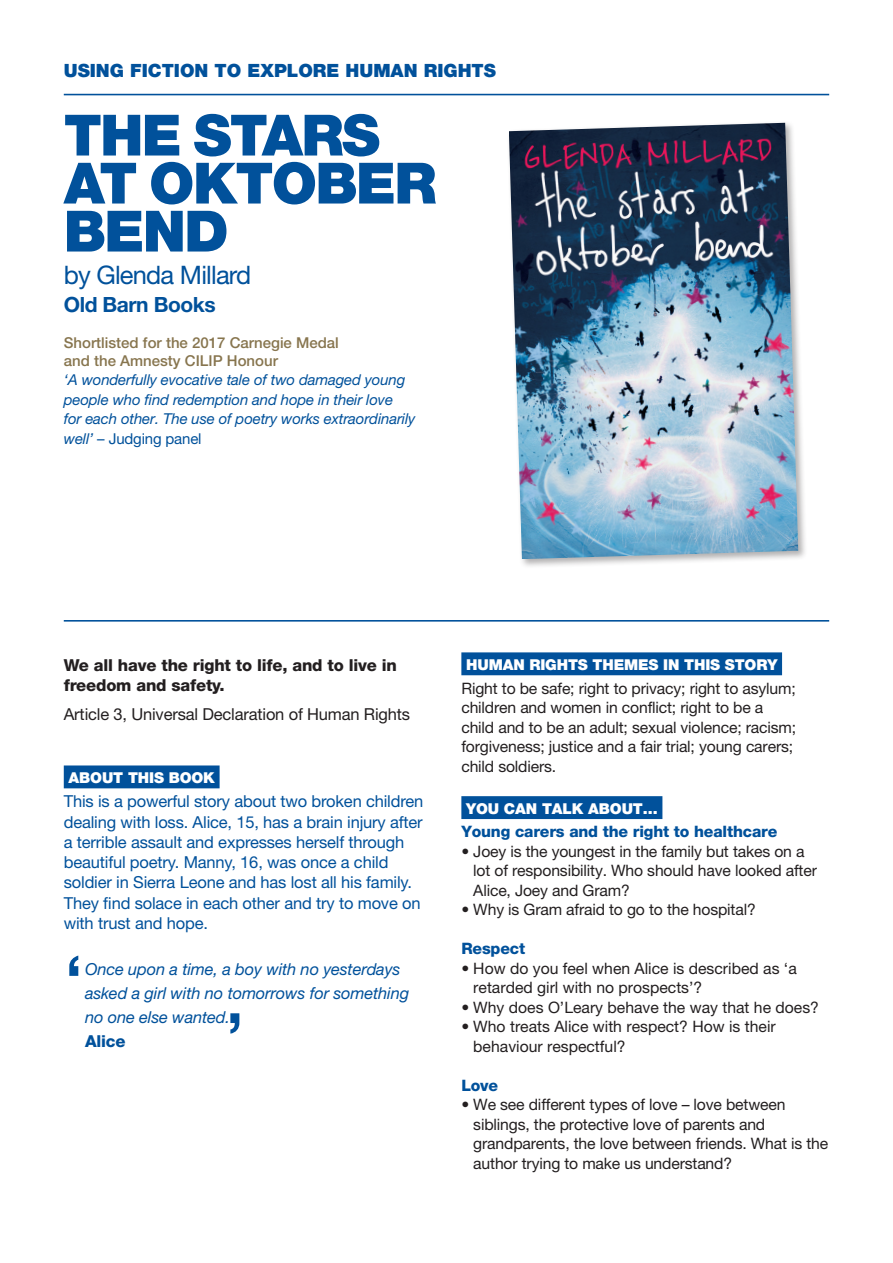
<style>
.page{position:relative;width:893px;height:1263px;background:#fff}
.page>*{position:absolute;margin:0;border:0;box-sizing:border-box;transform-origin:0 0}
.t1{font:500 72px "Helvetica Neue LT Pro";color:#01519b}
.t2{font:900 57px/48px "Helvetica Neue LT Pro";letter-spacing:-.03em;color:#01519b}
.Author___artist{font:25.5px "Helvetica Neue LT Pro";letter-spacing:-.03em;color:#01519b}
.t3{font:700 21px "Helvetica Neue LT Pro";letter-spacing:-.02em;color:#01519b}
.t4{font:900 18.3px "Helvetica Neue LT Pro";color:#01519b}
.t5{font:16.5px/20.2px "Helvetica Neue LT Pro";letter-spacing:-.01em;color:#01519b}
.t6{font:italic 16.5px/24px "Helvetica Neue LT Pro";letter-spacing:-.01em;color:#01519b}
.t7{font:800 16.5px/20.2px "Helvetica Neue LT Pro";letter-spacing:-.01em;color:#231f20}
.t8{font:16.5px "Helvetica Neue LT Pro";letter-spacing:-.01em;color:#231f20}
.t9{font:800 16.5px "Helvetica Neue LT Pro";letter-spacing:-.01em;color:#01519b}
.Body_text{font:15.75px/19.5px "Helvetica Neue LT Pro";letter-spacing:-.01em;color:#231f20}
.Body_text-2{font:800 15.75px "Helvetica Neue LT Pro";letter-spacing:-.01em;color:#01519b}
.t10{font:italic 15px/19.5px "Helvetica Neue LT Pro";letter-spacing:-.01em;color:#01519b}
.t11{font:500 15px/18px "Helvetica Neue LT Pro";color:#87754e}
.Subhead{font:900 15px "Helvetica Neue LT Pro";letter-spacing:-.01em;color:#fff}
.s1{font-style:normal}
</style>
<div class="page">
<hr style="left:64px;top:620px;width:765px;height:2px;background:#01519b">
<hr style="left:64px;top:94px;width:765px;height:1px;background:#01519b">
<div style="left:506px;top:120px;width:301px;height:448px;background:#231f20;opacity:.35"></div>
<img style="left:509px;top:123px;width:289px;height:436px">
<div style="left:64px;top:765px;width:156px;height:23px;background:#01519b"></div>
<div style="left:461px;top:652px;width:321px;height:23px;background:#01519b"></div>
<div style="left:461px;top:796px;width:201px;height:23px;background:#01519b"></div>
<p class="t4" style="left:64px;top:59px;width:434px">USING FICTION TO EXPLORE HUMAN RIGHTS</p>
<p class="t2" style="left:64px;top:111px;width:374px">THE STARS<br>AT OKTOBER<br>BEND</p>
<p class="Author___artist" style="left:64px;top:259px;width:189px">by Glenda Millard</p>
<p class="t3" style="left:64px;top:291px;width:154px">Old Barn Books</p>
<p class="t11" style="left:64px;top:333px;width:277px">Shortlisted for the 2017 Carnegie Medal and the Amnesty CILIP Honour</p>
<p class="t10" style="left:64px;top:370px;width:353px">‘A wonderfully evocative tale of two damaged young people who find redemption and hope in their love<br>for each other. The use of poetry works extraordinarily well’ <span class="s1">– Judging panel</span></p>
<p class="t7" style="left:64px;top:655px;width:335px">We all have the right to life, and to live in freedom and safety.</p>
<p class="t8" style="left:64px;top:704px;width:348px">Article 3, Universal Declaration of Human Rights</p>
<p class="Subhead" style="left:69px;top:768px;width:148px">ABOUT THIS BOOK</p>
<p class="t5" style="left:64px;top:791px;width:361px">This is a powerful story about two broken children dealing with loss. Alice, 15, has a brain injury after a terrible assault and expresses herself through beautiful poetry. Manny, 16, was once a child soldier in Sierra Leone and has lost all his family.<br>They find solace in each other and try to move on with trust and hope.</p>
<p class="t1" style="left:64px;top:938px;width:22px">‘</p>
<p class="t6" style="left:85px;top:957px;width:326px">Once upon a time, a boy with no yesterdays asked a girl with no tomorrows for something no one else wanted.</p>
<p class="t1" style="left:225px;top:996px;width:22px">’</p>
<p class="t9" style="left:85px;top:1032px;width:42px">Alice</p>
<p class="Subhead" style="left:466px;top:655px;width:313px">HUMAN RIGHTS THEMES IN THIS STORY</p>
<p class="Body_text" style="left:461px;top:678px;width:336px">Right to be safe; right to privacy; right to asylum; children and women in conflict; right to be a child and to be an adult; sexual violence; racism; forgiveness; justice and a fair trial; young carers; child soldiers.</p>
<p class="Subhead" style="left:466px;top:799px;width:193px">YOU CAN TALK ABOUT…</p>
<p class="Body_text-2" style="left:461px;top:822px;width:317px">Young carers and the right to healthcare</p>
<p class="Body_text" style="left:473px;top:841px;width:345px;text-indent:-12px">• Joey is the youngest in the family but takes on a lot of responsibility. Who should have looked after<br>Alice, Joey and Gram?</p>
<p class="Body_text" style="left:461px;top:900px;width:296px">• Why is Gram afraid to go to the hospital?</p>
<p class="Body_text-2" style="left:461px;top:939px;width:65px">Respect</p>
<p class="Body_text" style="left:473px;top:958px;width:325px;text-indent:-12px">• How do you feel when Alice is described as ‘a retarded girl with no prospects’?</p>
<p class="Body_text" style="left:461px;top:997px;width:359px">• Why does O’Leary behave the way that he does?</p>
<p class="Body_text" style="left:473px;top:1017px;width:304px;text-indent:-12px">• Who treats Alice with respect? How is their behaviour respectful?</p>
<p class="Body_text-2" style="left:461px;top:1076px;width:38px">Love</p>
<p class="Body_text" style="left:473px;top:1095px;width:357px;text-indent:-12px">• We see different types of love – love between siblings, the protective love of parents and grandparents, the love between friends. What is the author trying to make us understand?</p>
</div>
